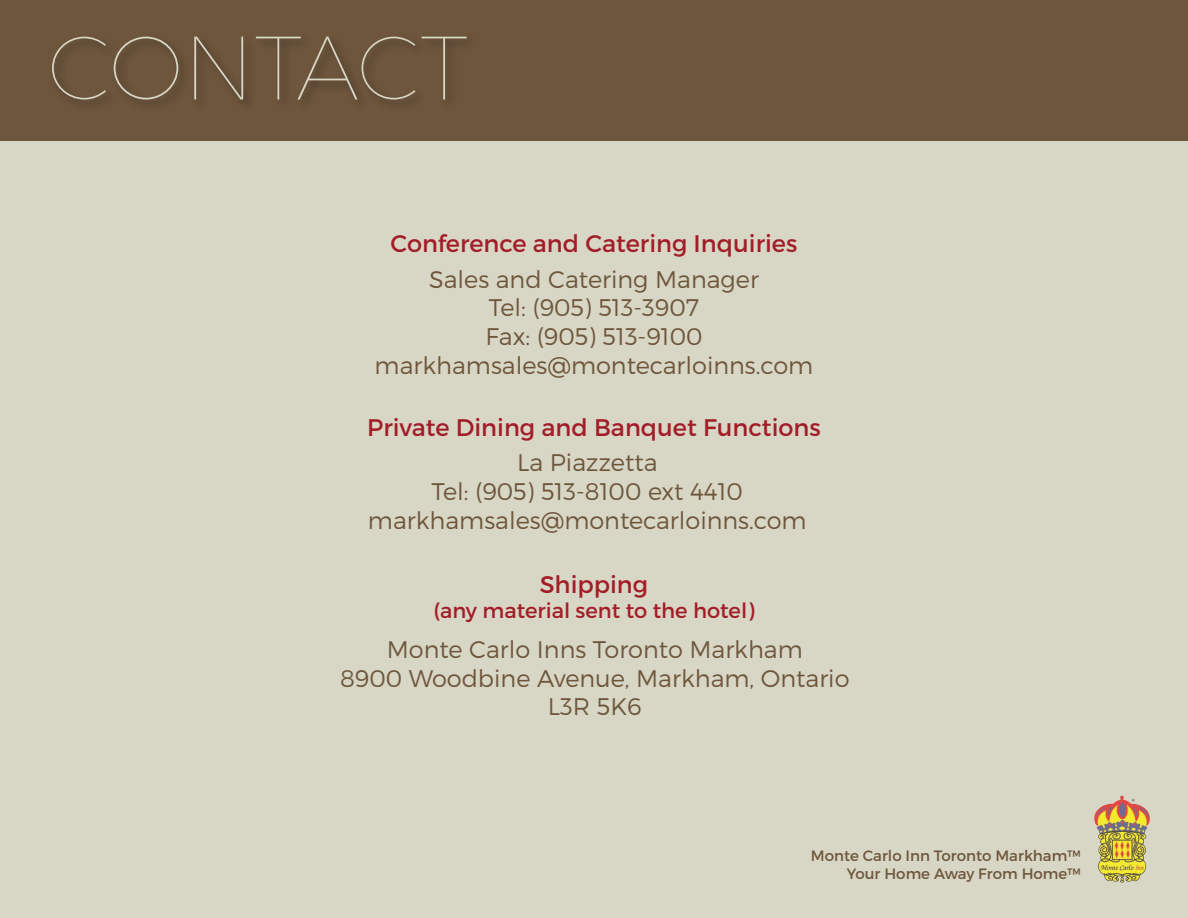
<style>
.page{position:relative;width:1188px;height:918px;background:#d8d6c5}
.page>*{position:absolute;margin:0;border:0;box-sizing:border-box;transform-origin:0 0}
.t1{font:100 90px "Montserrat";letter-spacing:-.01em;color:#d8d6c5}
.t2{font:300 24px "Montserrat";color:#6e563c}
.t3{font:24px "Montserrat";color:#a31d28}
.t4{font:21px "Montserrat";color:#a31d28}
.t5{font:15px "Montserrat";color:#6e563c}
</style>
<div class="page">
<div style="left:0;top:0;width:1188px;height:140px;background:#6e563c"></div>
<img style="left:1094px;top:795px;width:56px;height:88px">
<p class="t1" style="left:48px;top:13px;width:422px">CONTACT</p>
<p class="t3" style="left:391px;top:229px;width:408px">Conference and Catering Inquiries</p>
<p class="t2" style="left:429px;top:264px;width:331px">Sales and Catering Manager</p>
<p class="t2" style="left:489px;top:293px;width:212px">Tel: (905) 513-3907</p>
<p class="t2" style="left:485px;top:322px;width:219px">Fax: (905) 513-9100</p>
<p class="t2" style="left:375px;top:351px;width:440px">markhamsales@montecarloinns.com</p>
<p class="t3" style="left:367px;top:412px;width:455px">Private Dining and Banquet Functions</p>
<p class="t2" style="left:517px;top:448px;width:142px">La Piazzetta</p>
<p class="t2" style="left:432px;top:477px;width:313px">Tel: (905) 513-8100 ext 4410</p>
<p class="t2" style="left:368px;top:505px;width:440px">markhamsales@montecarloinns.com</p>
<p class="t3" style="left:540px;top:570px;width:110px">Shipping</p>
<p class="t4" style="left:434px;top:598px;width:322px">(any material sent to the hotel)</p>
<p class="t2" style="left:387px;top:635px;width:418px">Monte Carlo Inns Toronto Markham</p>
<p class="t2" style="left:340px;top:663px;width:511px">8900 Woodbine Avenue, Markham, Ontario</p>
<p class="t2" style="left:548px;top:692px;width:95px">L3R 5K6</p>
<p class="t5" style="left:811px;top:847px;width:271px">Monte Carlo Inn Toronto Markham™</p>
<p class="t5" style="left:847px;top:865px;width:235px">Your Home Away From Home™</p>
</div>
